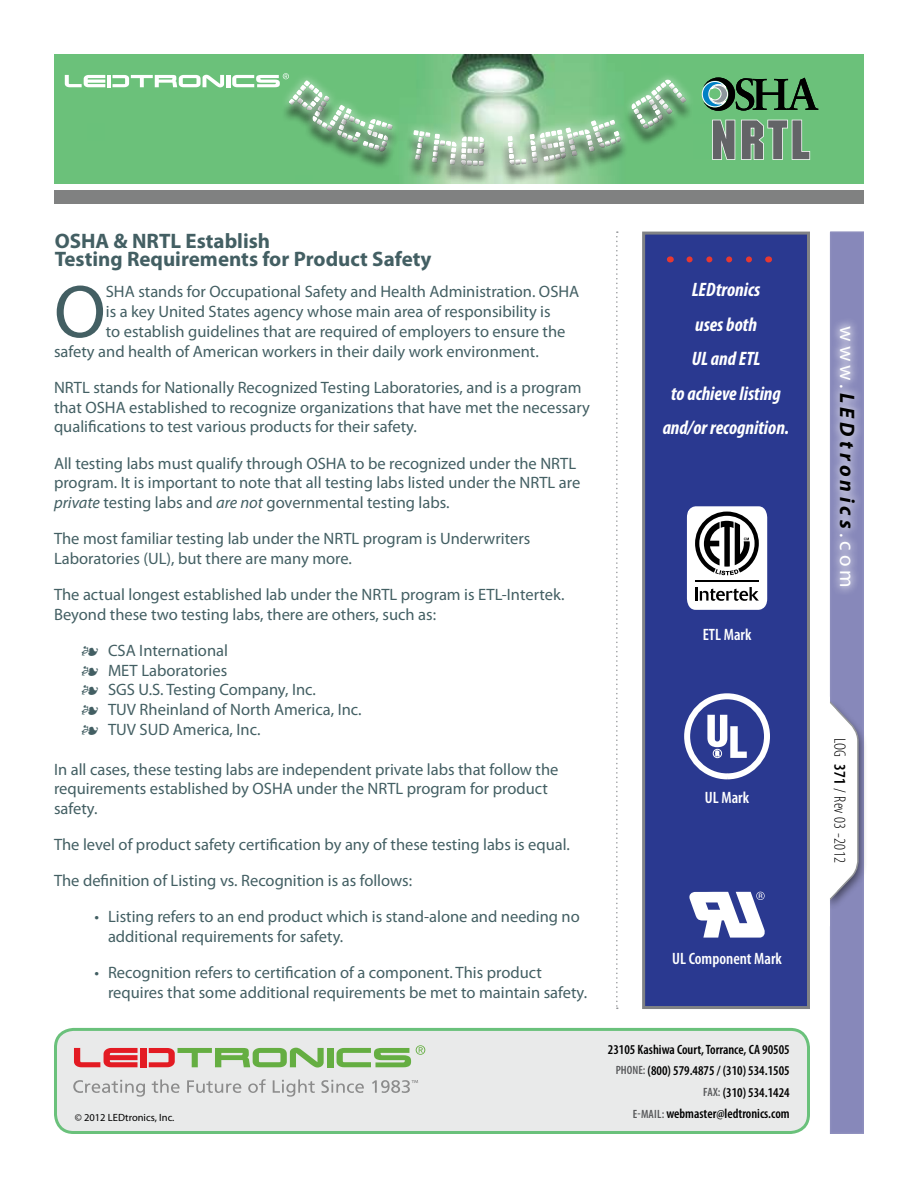
<style>
.page{position:relative;width:918px;height:1188px;background:#fff}
.page>*{position:absolute;margin:0;border:0;box-sizing:border-box;transform-origin:0 0}
.t1{font:75.3px "Myriad Pro";color:#435f63}
.t2{font:54px "Machine";color:#636467}
.t3{font:700 21px/18px "Myriad Pro";color:#435f63}
.t4{font:italic 700 21px "Myriad Pro";letter-spacing:.2em;color:#000}
.t5{font:italic 700 condensed 19.5px/34.5px "Myriad Pro";color:#fff;text-align:center}
.t6{font:16.5px/19.8px "Myriad Pro";color:#435f63}
.t7{font:600 condensed 16.5px "Myriad Pro";color:#fff}
.t8{font:300 condensed 16.5px "Myriad Pro";letter-spacing:.025em;color:#000}
.t9{font:600 condensed 13.5px/21.6px "Myriad Pro";color:#000;text-align:right}
.t10{font:10.5px "Myriad Pro";color:#000}
.s1{font-style:italic}
.s2{font-size:12px;color:#58595b}
.s3{font-weight:400;font-style:normal;color:#fff}
.s4{font-weight:600}
</style>
<div class="page">
<div style="left:644px;top:233px;width:164px;height:775px;background:#2a3990"></div>
<div style="left:642px;top:232px;width:168px;height:777px;border:3px solid #808285"></div>
<div style="left:54px;top:190px;width:810px;height:13px;background:#808181"></div>
<div style="left:55px;top:1029px;width:754px;height:103px;background:#e9eaea;border-radius:18px"></div>
<div style="left:54px;top:1028px;width:756px;height:106px;border:3px solid #6ac17b;border-radius:18px"></div>
<svg style="left:616px;top:423px;width:2px;height:586px"></svg>
<div style="left:684px;top:693px;width:86px;height:86px;border:6px solid #fff;border-radius:50%"></div>
<svg style="left:707px;top:715px;width:40px;height:43px"></svg>
<div style="left:713px;top:749px;width:9px;height:9px;border:1px solid #fff;border-radius:50%"></div>
<svg style="left:689px;top:892px;width:76px;height:46px"></svg>
<svg style="left:687px;top:506px;width:80px;height:104px;background:#b8b8b9"></svg>
<div style="left:280px;top:82px;width:581px;height:341px;background:#000;opacity:.75"></div>
<div style="left:279px;top:70px;width:583px;height:343px;background:#fff;opacity:.75"></div>
<div style="left:236px;top:0;width:560px;height:181px;background:#000;opacity:.75"></div>
<svg style="left:821px;top:231px;width:44px;height:903px"></svg>
<div style="left:808px;top:314px;width:58px;height:404px;background:#fff;opacity:.75"></div>
<svg style="left:689px;top:256px;width:69px;height:6px"></svg>
<svg style="left:65px;top:75px;width:40px;height:12px"></svg>
<svg style="left:113px;top:75px;width:111px;height:12px"></svg>
<svg style="left:74px;top:1048px;width:64px;height:19px"></svg>
<div style="left:327px;top:1048px;width:6px;height:19px;background:#65ae42"></div>
<svg style="left:337px;top:1045px;width:88px;height:22px"></svg>
<svg style="left:73px;top:1080px;width:72px;height:17px"></svg>
<svg style="left:152px;top:1079px;width:28px;height:14px"></svg>
<svg style="left:187px;top:1080px;width:54px;height:13px"></svg>
<svg style="left:248px;top:1079px;width:18px;height:14px"></svg>
<svg style="left:273px;top:1079px;width:42px;height:18px"></svg>
<svg style="left:321px;top:1080px;width:43px;height:13px"></svg>
<svg style="left:372px;top:1080px;width:46px;height:13px"></svg>
<svg style="left:149px;top:1048px;width:175px;height:20px"></svg>
<div style="left:141px;top:1048px;width:6px;height:19px;background:#e31b23"></div>
<svg style="left:232px;top:73px;width:161px;height:80px;background:#73bb80"></svg>
<svg style="left:409px;top:130px;width:76px;height:36px;background:#94b997"></svg>
<svg style="left:507px;top:114px;width:115px;height:51px;background:#95bd9a"></svg>
<svg style="left:630px;top:78px;width:57px;height:52px;background:#75b17f"></svg>
<h2 class="t2" style="left:711px;top:109px;width:100px">NRTL</h2>
<p class="t3" style="left:55px;top:231px;width:378px">OSHA &amp; NRTL Establish<br>Testing Requirements for Product Safety</p>
<h1 class="t1" style="left:54px;top:265px;width:53px">O</h1>
<p class="t6" style="left:106px;top:282px;width:475px">SHA stands for Occupational Safety and Health Administration. OSHA</p>
<p class="t6" style="left:106px;top:302px;width:446px">is a key United States agency whose main area of responsibility is</p>
<p class="t6" style="left:106px;top:321px;width:461px">to establish guidelines that are required of employers to ensure the</p>
<p class="t6" style="left:54px;top:341px;width:486px">safety and health of American workers in their daily work environment.</p>
<p class="t6" style="left:54px;top:377px;width:538px">NRTL stands for Nationally Recognized Testing Laboratories, and is a program that OSHA established to recognize organizations that have met the necessary qualifications to test various products for their safety.</p>
<p class="t6" style="left:54px;top:453px;width:528px">All testing labs must qualify through OSHA to be recognized under the NRTL program. It is important to note that all testing labs listed under the NRTL are <span class="s1">private</span> testing labs and <span class="s1">are not</span> governmental testing labs.</p>
<p class="t6" style="left:54px;top:528px;width:478px">The most familiar testing lab under the NRTL program is Underwriters<br>Laboratories (UL), but there are many more.</p>
<p class="t6" style="left:54px;top:584px;width:512px">The actual longest established lab under the NRTL program is ETL-Intertek.<br>Beyond these two testing labs, there are others, such as:</p>
<p class="t6" style="left:108px;top:640px;width:255px">CSA International<br>MET Laboratories<br>SGS U.S. Testing Company, Inc.<br>TUV Rheinland of North America, Inc.<br>TUV SUD America, Inc.</p>
<p class="t6" style="left:54px;top:759px;width:506px">In all cases, these testing labs are independent private labs that follow the requirements established by OSHA under the NRTL program for product safety.</p>
<p class="t6" style="left:54px;top:826px;width:518px;line-height:36px">The level of product safety certification by any of these testing labs is equal.<br>The definition of Listing vs. Recognition is as follows:</p>
<p class="t6" style="left:108px;top:906px;width:473px;text-indent:-13px">• Listing refers to an end product which is stand-alone and needing no additional requirements for safety.</p>
<p class="t6" style="left:108px;top:962px;width:481px;text-indent:-13px">• Recognition refers to certification of a component. This product requires that some additional requirements be met to maintain safety.</p>
<p class="t10" style="left:75px;top:1111px;width:101px">© 2012 LEDtronics, Inc.</p>
<p class="t5" style="left:663px;top:272px;width:128px">LEDtronics<br>uses both<br>UL and ETL<br>to achieve listing and/or recognition.</p>
<p class="t7" style="left:703px;top:624px;width:50px">ETL Mark</p>
<p class="t7" style="left:705px;top:787px;width:46px">UL Mark</p>
<p class="t7" style="left:672px;top:948px;width:111px">UL Component Mark</p>
<p class="t9" style="left:608px;top:1038px;width:183px">23105 Kashiwa Court, Torrance, CA 90505<br><span class="s2">PHONE:</span> (800) 579.4875 / (310) 534.1505<br><span class="s2">Fax:</span> (310) 534.1424<br><span class="s2">E-mail:</span> webmaster@ledtronics.com</p>
<p class="t4" style="left:861px;top:326px;width:264px;rotate:90deg"><span class="s3">www.</span>LEDtronics<span class="s3">.com</span></p>
<p class="t8" style="left:850px;top:738px;width:126px;rotate:90deg">LOG <span class="s4">371</span> / Rev 03 -2012</p>
</div>
